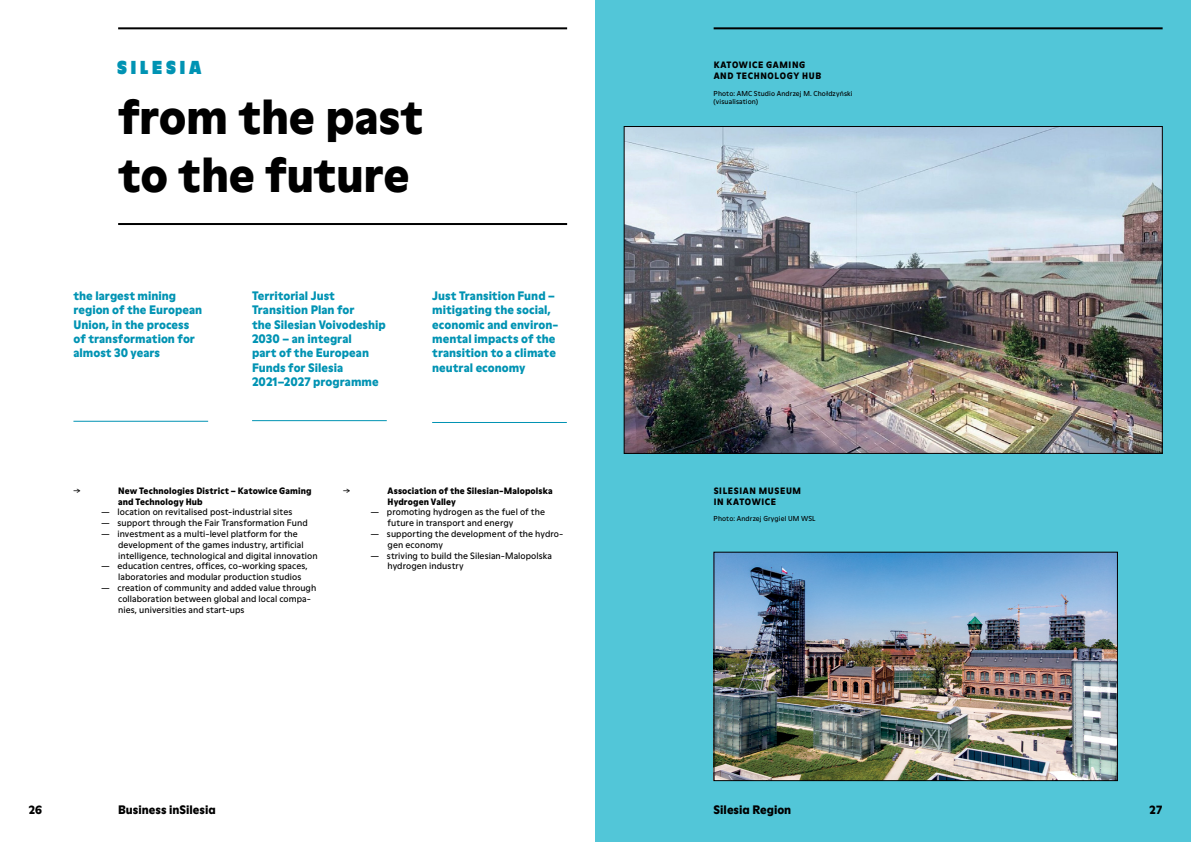
<style>
.page{position:relative;width:1191px;height:842px;background:#fff}
.page>*{position:absolute;margin:0;border:0;box-sizing:border-box;transform-origin:0 0}
.t1{font:900 48px/57.6px "Moderne LL";letter-spacing:-.01em;color:#000}
.t2{font:900 18px "Moderne LL";letter-spacing:.22em;color:#0093b3}
.t3{font:900 12px/14.4px "Moderne LL";color:#0093b3}
.t4{font:900 12px "Moderne LL";color:#000}
.t5{font:9px/10.8px "Moderne LL";letter-spacing:.01em;color:#000}
.t6{font:900 9px/10.8px "Moderne LL";letter-spacing:.015em;color:#000}
.t7{font:900 9px/10.8px "Moderne LL";letter-spacing:.07em;color:#000}
.t8{font:7px/8.4px "Moderne LL";letter-spacing:.015em;color:#000}
</style>
<div class="page">
<hr style="left:118px;top:27px;width:449px;height:2px;background:#000">
<hr style="left:118px;top:223px;width:449px;height:2px;background:#000">
<hr style="left:73px;top:421px;width:135px;height:1px;background:#0093b3">
<hr style="left:252px;top:420px;width:135px;height:1px;background:#0093b3">
<hr style="left:432px;top:422px;width:135px;height:1px;background:#0093b3">
<div style="left:595px;top:0;width:596px;height:842px;background:#52c6d8"></div>
<hr style="left:713px;top:27px;width:449px;height:2px;background:#000">
<img style="left:626px;top:128px;width:534px;height:324px">
<img style="left:715px;top:554px;width:400px;height:225px">
<div style="left:713px;top:552px;width:404px;height:229px;border:1px solid #000"></div>
<h2 class="t2" style="left:117px;top:55px;width:86px">SILESIA</h2>
<h1 class="t1" style="left:118px;top:85px;width:306px">from the past to the future</h1>
<h3 class="t3" style="left:73px;top:287px;width:130px">the largest mining region of the European<br>Union, in the process of transformation for almost 30 years</h3>
<h3 class="t3" style="left:252px;top:287px;width:135px">Territorial Just<br>Transition Plan for<br>the Silesian Voivodeship<br>2030 – an integral<br>part of the European<br>Funds for Silesia<br>2021–2027 programme</h3>
<h3 class="t3" style="left:432px;top:287px;width:128px">Just Transition Fund – mitigating the social, economic and environ&shy;mental impacts of the transition to a climate neutral economy</h3>
<p class="t5" style="left:73px;top:484px;width:9px">→</p>
<p class="t6" style="left:118px;top:484px;width:195px">New Technologies District – Katowice Gaming and Technology Hub</p>
<p class="t5" style="left:101px;top:506px;width:193px">— location on revitalised post-industrial sites</p>
<p class="t5" style="left:101px;top:517px;width:208px">— support through the Fair Transformation Fund</p>
<p class="t5" style="left:118px;top:528px;width:201px;text-indent:-17px">— investment as a multi-level platform for the development of the games industry, artificial intelligence, technological and digital innovation</p>
<p class="t5" style="left:118px;top:560px;width:191px;text-indent:-17px">— education centres, offices, co-working spaces, laboratories and modular production studios</p>
<p class="t5" style="left:118px;top:582px;width:200px;text-indent:-17px">— creation of community and added value through collaboration between global and local compa&shy;nies, universities and start-ups</p>
<p class="t5" style="left:343px;top:484px;width:9px">→</p>
<p class="t6" style="left:387px;top:484px;width:167px">Association of the Silesian-Malopolska<br>Hydrogen Valley</p>
<p class="t5" style="left:387px;top:506px;width:159px;text-indent:-17px">— promoting hydrogen as the fuel of the future in transport and energy</p>
<p class="t5" style="left:387px;top:528px;width:177px;text-indent:-17px">— supporting the development of the hydro&shy;gen economy</p>
<p class="t5" style="left:387px;top:549px;width:166px;text-indent:-17px">— striving to build the Silesian-Malopolska hydrogen industry</p>
<h3 class="t4" style="left:28px;top:801px;width:15px">26</h3>
<h3 class="t4" style="left:118px;top:801px;width:99px">Business inSilesia</h3>
<p class="t7" style="left:713px;top:59px;width:109px">KATOWICE GAMING<br>AND TECHNOLOGY HUB</p>
<p class="t8" style="left:713px;top:89px;width:140px">Photo: AMC Studio Andrzej M. Chołdzyński (visualisation)</p>
<p class="t7" style="left:713px;top:484px;width:89px">SILESIAN MUSEUM<br>IN KATOWICE</p>
<p class="t8" style="left:713px;top:514px;width:103px">Photo: Andrzej Grygiel UM WSL</p>
<h3 class="t4" style="left:713px;top:801px;width:79px">Silesia Region</h3>
<h3 class="t4" style="left:1149px;top:801px;width:15px">27</h3>
</div>
